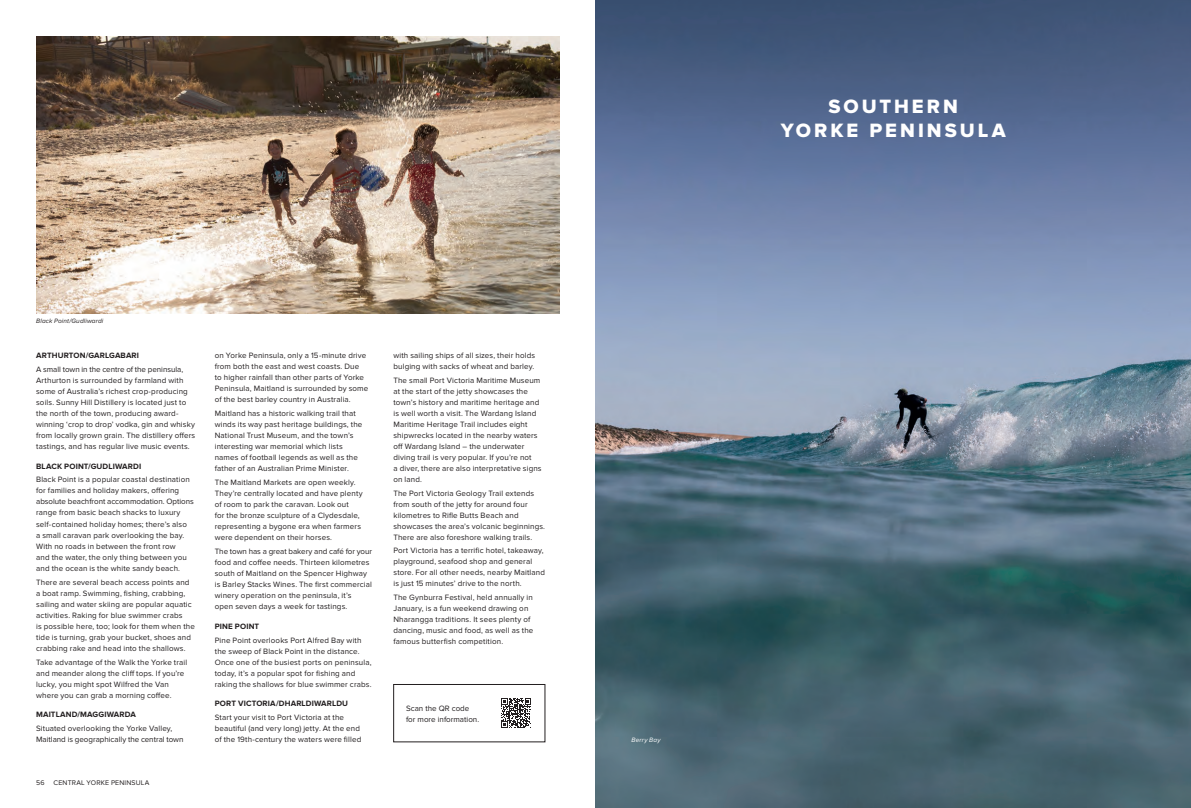
<style>
.page{position:relative;width:1191px;height:808px;background:#fff}
.page>*{position:absolute;margin:0;border:0;box-sizing:border-box;transform-origin:0 0}
.t1{font:20px/24px "Proxima Nova Extrabld";letter-spacing:.15em;color:#fff;text-align:center}
.t2{font:8px/11px "Proxima Nova";letter-spacing:.015em;color:#231f20}
.t3{font:700 8px "Proxima Nova";letter-spacing:.02em;color:#231f20}
.t4{font:7px "Proxima Nova";letter-spacing:.025em;color:#231f20}
.t5{font:italic 6.5px "Proxima Nova";letter-spacing:.02em;color:#231f20}
.t6{font:italic 6.5px "Proxima Nova";letter-spacing:.025em;color:#fff}
</style>
<div class="page">
<img style="left:595px;top:0;width:596px;height:808px">
<div style="left:393px;top:684px;width:152px;height:58px;border:1px solid #231f20"></div>
<svg style="left:501px;top:698px;width:30px;height:30px"></svg>
<img style="left:36px;top:36px;width:523px;height:277px">
<p class="t5" style="left:36px;top:317px;width:69px">Black Point/Gudliwardi</p>
<p class="t3" style="left:36px;top:351px;width:104px">ARTHURTON/GARLGABARI</p>
<p class="t2" style="left:36px;top:364px;width:161px">A small town in the centre of the peninsula, Arthurton is surrounded by farmland with some of Australia’s richest crop-producing soils. Sunny Hill Distillery is located just to the north of the town, producing award&shy;winning ‘crop to drop’ vodka, gin and whisky from locally grown grain. The distillery offers tastings, and has regular live music events.</p>
<p class="t3" style="left:36px;top:461px;width:107px">BLACK POINT/GUDLIWARDI</p>
<p class="t2" style="left:36px;top:474px;width:159px">Black Point is a popular coastal destination for families and holiday makers, offering absolute beachfront accommodation. Options range from basic beach shacks to luxury self-contained holiday homes; there’s also<br>a small caravan park overlooking the bay.<br>With no roads in between the front row<br>and the water, the only thing between you and the ocean is the white sandy beach.</p>
<p class="t2" style="left:36px;top:576px;width:160px">There are several beach access points and a boat ramp. Swimming, fishing, crabbing, sailing and water skiing are popular aquatic activities. Raking for blue swimmer crabs<br>is possible here, too; look for them when the tide is turning, grab your bucket, shoes and crabbing rake and head into the shallows.</p>
<p class="t2" style="left:36px;top:656px;width:153px">Take advantage of the Walk the Yorke trail and meander along the cliff tops. If you’re lucky, you might spot Wilfred the Van where you can grab a morning coffee.</p>
<p class="t3" style="left:36px;top:710px;width:101px">MAITLAND/MAGGIWARDA</p>
<p class="t2" style="left:36px;top:723px;width:149px">Situated overlooking the Yorke Valley,<br>Maitland is geographically the central town</p>
<p class="t4" style="left:36px;top:779px;width:10px">56</p>
<p class="t4" style="left:54px;top:779px;width:97px">CENTRAL YORKE PENINSULA</p>
<p class="t2" style="left:215px;top:350px;width:155px">on Yorke Peninsula, only a 15-minute drive from both the east and west coasts. Due<br>to higher rainfall than other parts of Yorke Peninsula, Maitland is surrounded by some of the best barley country in Australia.</p>
<p class="t2" style="left:215px;top:408px;width:149px">Maitland has a historic walking trail that winds its way past heritage buildings, the National Trust Museum, and the town’s interesting war memorial which lists names of football legends as well as the father of an Australian Prime Minister.</p>
<p class="t2" style="left:215px;top:477px;width:149px">The Maitland Markets are open weekly.<br>They’re centrally located and have plenty of room to park the caravan. Look out<br>for the bronze sculpture of a Clydesdale, representing a bygone era when farmers were dependent on their horses.</p>
<p class="t2" style="left:215px;top:546px;width:159px">The town has a great bakery and café for your food and coffee needs. Thirteen kilometres south of Maitland on the Spencer Highway is Barley Stacks Wines. The first commercial winery operation on the peninsula, it’s<br>open seven days a week for tastings.</p>
<p class="t3" style="left:215px;top:621px;width:46px">PINE POINT</p>
<p class="t2" style="left:215px;top:634px;width:158px">Pine Point overlooks Port Alfred Bay with the sweep of Black Point in the distance.<br>Once one of the busiest ports on peninsula, today, it’s a popular spot for fishing and raking the shallows for blue swimmer crabs.</p>
<p class="t3" style="left:215px;top:699px;width:135px">PORT VICTORIA/DHARLDIWARLDU</p>
<p class="t2" style="left:215px;top:712px;width:148px">Start your visit to Port Victoria at the beautiful (and very long) jetty. At the end of the 19th-century the waters were filled</p>
<p class="t2" style="left:393px;top:350px;width:143px">with sailing ships of all sizes, their holds bulging with sacks of wheat and barley.</p>
<p class="t2" style="left:393px;top:375px;width:150px">The small Port Victoria Maritime Museum at the start of the jetty showcases the town’s history and maritime heritage and is well worth a visit. The Wardang Island Maritime Heritage Trail includes eight shipwrecks located in the nearby waters off Wardang Island – the underwater diving trail is very popular. If you’re not<br>a diver, there are also interpretative signs on land.</p>
<p class="t2" style="left:393px;top:487px;width:153px">The Port Victoria Geology Trail extends from south of the jetty for around four kilometres to Rifle Butts Beach and showcases the area’s volcanic beginnings.<br>There are also foreshore walking trails.</p>
<p class="t2" style="left:393px;top:545px;width:153px">Port Victoria has a terrific hotel, takeaway, playground, seafood shop and general store. For all other needs, nearby Maitland is just 15 minutes’ drive to the north.</p>
<p class="t2" style="left:393px;top:592px;width:141px">The Gynburra Festival, held annually in January, is a fun weekend drawing on Nharangga traditions. It sees plenty of dancing, music and food, as well as the famous butterfish competition.</p>
<p class="t2" style="left:406px;top:703px;width:75px">Scan the QR code for more information.</p>
<p class="t6" style="left:631px;top:736px;width:30px">Berry Bay</p>
<h1 class="t1" style="left:781px;top:94px;width:226px">SOUTHERN<br>YORKE PENINSULA</h1>
</div>
